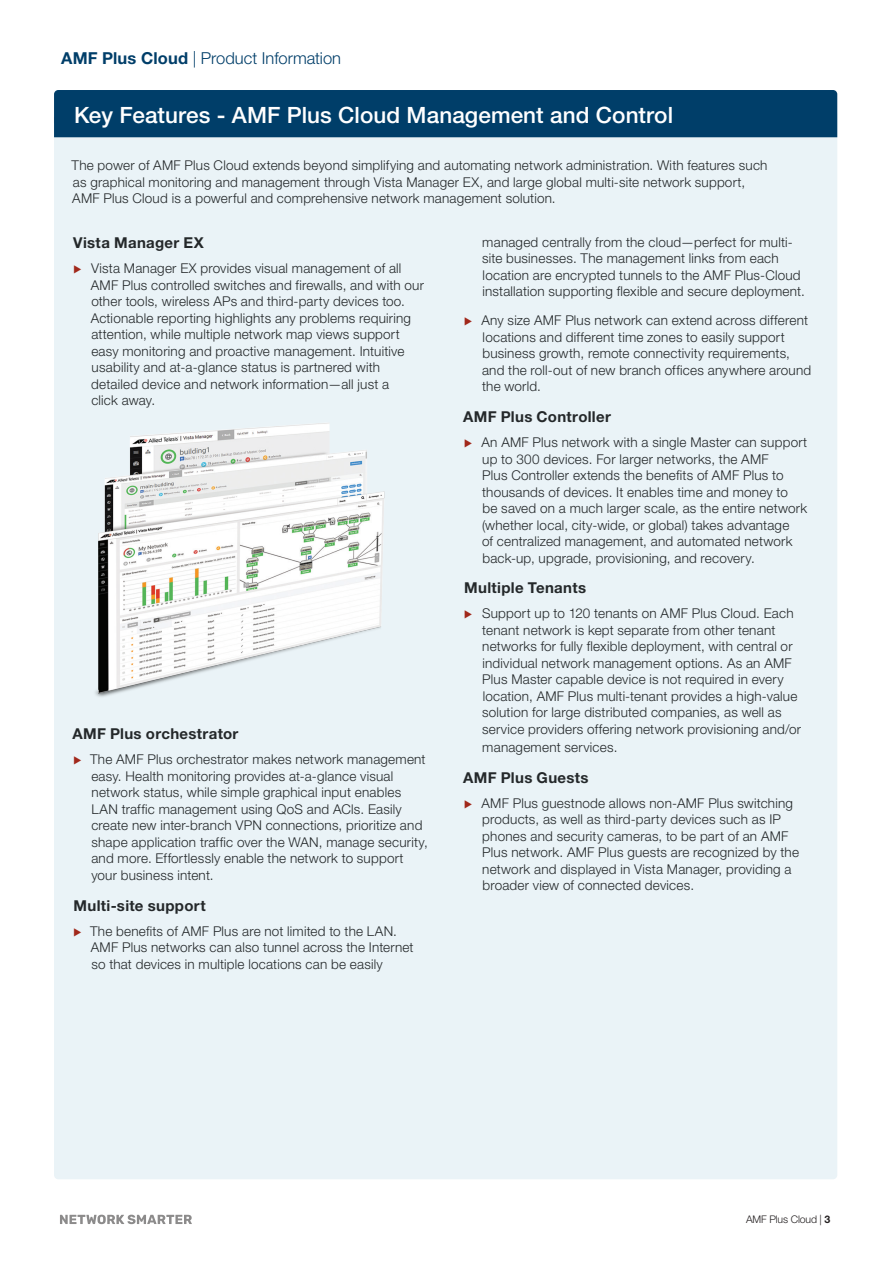
<style>
.page{position:relative;width:893px;height:1263px;background:#fff}
.page>*{position:absolute;margin:0;border:0;box-sizing:border-box;transform-origin:0 0}
.t1{font:500 22.5px "Helvetica Neue";letter-spacing:.005em;color:#fff}
.t2{font:300 16.5px "Helvetica Neue";color:#003e69}
.t3{font:700 15px "Helvetica Neue";letter-spacing:.02em;color:#24282a}
.t4{font:300 13.5px/16.5px "Helvetica Neue";letter-spacing:.015em;color:#24282a}
.t5{font:300 10.5px "Helvetica Neue";letter-spacing:-.005em;color:#231f20}
.s1{font-weight:700}
.s2{font-family:"Allied Telesis";font-weight:300;font-size:10.5px;color:#a1281b}
.s3{font-family:"Allied Telesis";color:#a1281b}
</style>
<div class="page">
<div style="left:54px;top:137px;width:783px;height:1042px;background:#eaf3f7"></div>
<div style="left:54px;top:90px;width:783px;height:47px;background:#003e69"></div>
<img style="left:93px;top:423px;width:295px;height:275px">
<svg style="left:60px;top:1215px;width:132px;height:9px"></svg>
<p class="t2" style="left:61px;top:48px;width:281px"><span class="s1">AMF Plus Cloud</span> | Product Information</p>
<h1 class="t1" style="left:54px;top:102px;width:621px"><span class="s2">ۼ</span> Key Features - AMF Plus Cloud Management and Control</h1>
<p class="t4" style="left:72px;top:157px;width:697px">The power of AMF Plus Cloud extends beyond simplifying and automating network administration. With features such as graphical monitoring and management through Vista Manager EX, and large global multi-site network support,<br>AMF Plus Cloud is a powerful and comprehensive network management solution.</p>
<p class="t3" style="left:73px;top:233px;width:132px">Vista Manager EX</p>
<p class="t4" style="left:91px;top:260px;width:335px;text-indent:-17px"><span class="s3">ۼ</span> Vista Manager EX provides visual management of all AMF Plus controlled switches and firewalls, and with our other tools, wireless APs and third-party devices too.<br>Actionable reporting highlights any problems requiring attention, while multiple network map views support easy monitoring and proactive management. Intuitive usability and at-a-glance status is partnered with detailed device and network information—all just a<br>click away.</p>
<p class="t3" style="left:73px;top:725px;width:167px">AMF Plus orchestrator</p>
<p class="t4" style="left:91px;top:751px;width:338px;text-indent:-18px"><span class="s3">ۼ</span> The AMF Plus orchestrator makes network management easy. Health monitoring provides at-a-glance visual network status, while simple graphical input enables LAN traffic management using QoS and ACls. Easily create new inter-branch VPN connections, prioritize and shape application traffic over the WAN, manage security, and more. Effortlessly enable the network to support your business intent.</p>
<p class="t3" style="left:74px;top:896px;width:134px">Multi-site support</p>
<p class="t4" style="left:91px;top:922px;width:324px;text-indent:-17px"><span class="s3">ۼ</span> The benefits of AMF Plus are not limited to the LAN.<br>AMF Plus networks can also tunnel across the Internet so that devices in multiple locations can be easily</p>
<p class="t4" style="left:482px;top:233px;width:324px">managed centrally from the cloud—perfect for multi&shy;site businesses. The management links from each location are encrypted tunnels to the AMF Plus-Cloud installation supporting flexible and secure deployment.</p>
<p class="t4" style="left:482px;top:312px;width:331px;text-indent:-18px"><span class="s3">ۼ</span> Any size AMF Plus network can extend across different locations and different time zones to easily support business growth, remote connectivity requirements, and the roll-out of new branch offices anywhere around the world.</p>
<p class="t3" style="left:463px;top:407px;width:149px">AMF Plus Controller</p>
<p class="t4" style="left:482px;top:434px;width:327px;text-indent:-18px"><span class="s3">ۼ</span> An AMF Plus network with a single Master can support up to 300 devices. For larger networks, the AMF<br>Plus Controller extends the benefits of AMF Plus to thousands of devices. It enables time and money to<br>be saved on a much larger scale, as the entire network (whether local, city-wide, or global) takes advantage<br>of centralized management, and automated network back-up, upgrade, provisioning, and recovery.</p>
<p class="t3" style="left:464px;top:579px;width:123px">Multiple Tenants</p>
<p class="t4" style="left:482px;top:605px;width:321px;text-indent:-18px"><span class="s3">ۼ</span> Support up to 120 tenants on AMF Plus Cloud. Each tenant network is kept separate from other tenant networks for fully flexible deployment, with central or individual network management options. As an AMF Plus Master capable device is not required in every location, AMF Plus multi-tenant provides a high-value solution for large distributed companies, as well as service providers offering network provisioning and/or</p>
<p class="t4" style="left:482px;top:738px;width:137px">management services.</p>
<p class="t3" style="left:463px;top:768px;width:127px">AMF Plus Guests</p>
<p class="t4" style="left:482px;top:794px;width:318px;text-indent:-18px"><span class="s3">ۼ</span> AMF Plus guestnode allows non-AMF Plus switching products, as well as third-party devices such as IP phones and security cameras, to be part of an AMF Plus network. AMF Plus guests are recognized by the network and displayed in Vista Manager, providing a broader view of connected devices.</p>
<p class="t5" style="left:746px;top:1212px;width:86px">AMF Plus Cloud | <span class="s1">3</span></p>
</div>
